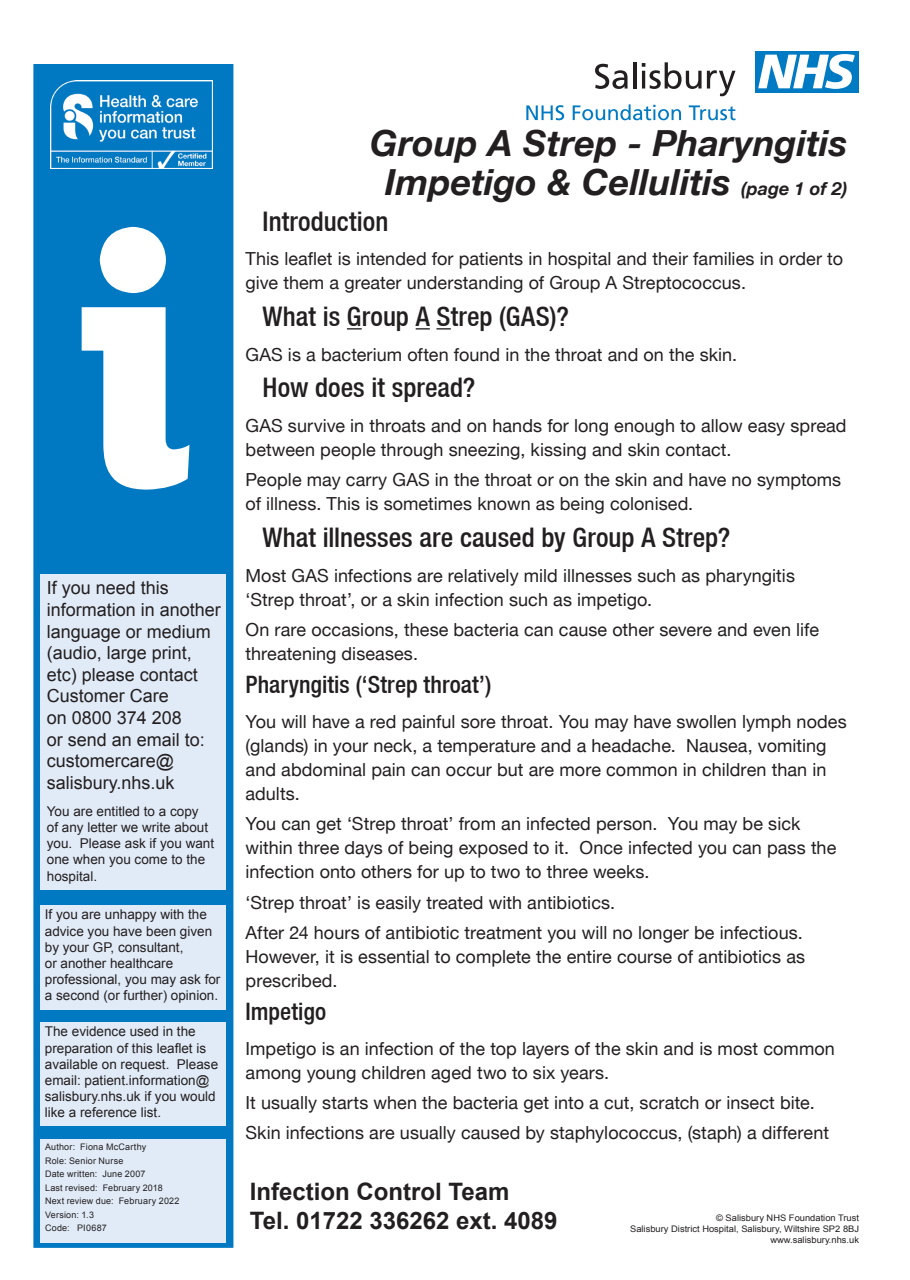
<style>
.page{position:relative;width:910px;height:1280px;background:#fff}
.page>*{position:absolute;margin:0;border:0;box-sizing:border-box;transform-origin:0 0}
.t1{font:370.5px "FS Lola Extra Bold Regular";color:#fff}
.t2{font:italic 700 36px/39px "Helvetica Neue LT";color:#231f20;text-align:center}
.t3{font:500 condensed 27px "Helvetica Neue LT";color:#231f20}
.t4{font:700 24px/28.8px "Arial";color:#231f20}
.t5{font:500 condensed 24px "Helvetica Neue LT";letter-spacing:.005em;color:#231f20}
.t6{font:18px/24px "Helvetica Neue LT";letter-spacing:.005em;color:#231f20}
.t7{font:18px/21.6px "Arial";color:#231f20}
.t8{font:13.5px/16.2px "Arial";color:#231f20}
.t9{font:9px/13.5px "Arial";letter-spacing:.005em;color:#231f20}
.t10{font:9px/10.8px "Arial";letter-spacing:.005em;color:#231f20;text-align:right;scale:1.04 1}
.s1{font-size:18px}
</style>
<div class="page">
<div style="left:33px;top:63px;width:201px;height:1185px;background:#0079c2"></div>
<div style="left:32px;top:63px;width:203px;height:1186px;border:2px solid #fff"></div>
<div style="left:41px;top:574px;width:185px;height:316px;background:#e1ebf7"></div>
<div style="left:41px;top:1022px;width:185px;height:103px;background:#e1ebf7"></div>
<div style="left:41px;top:1139px;width:185px;height:103px;background:#e1ebf7"></div>
<svg style="left:595px;top:64px;width:33px;height:25px"></svg>
<hr style="left:633px;top:62px;width:3px;height:27px;background:#231f20">
<svg style="left:642px;top:62px;width:93px;height:34px"></svg>
<div style="left:755px;top:51px;width:104px;height:41px;background:#007ac2"></div>
<svg style="left:758px;top:54px;width:97px;height:35px"></svg>
<svg style="left:526px;top:105px;width:38px;height:15px"></svg>
<svg style="left:573px;top:104px;width:108px;height:16px"></svg>
<svg style="left:689px;top:105px;width:46px;height:15px"></svg>
<div style="left:41px;top:905px;width:185px;height:105px;background:#e1ebf7"></div>
<img style="left:50px;top:81px;width:163px;height:87px">
<svg style="left:347px;top:328px;width:15px;height:1px"></svg>
<svg style="left:416px;top:328px;width:14px;height:1px"></svg>
<svg style="left:436px;top:328px;width:15px;height:1px"></svg>
<h1 class="t1" style="left:74px;top:168px;width:126px">i</h1>
<p class="t7" style="left:47px;top:577px;width:176px">If you need this information in another language or medium (audio, large print, etc) please contact<br>Customer Care<br>on 0800 374 208<br>or send an email to: customercare@ salisbury.nhs.uk</p>
<p class="t8" style="left:47px;top:803px;width:169px">You are entitled to a copy<br>of any letter we write about you. Please ask if you want one when you come to the hospital.</p>
<p class="t8" style="left:45px;top:907px;width:177px">If you are unhappy with the advice you have been given by your GP, consultant,<br>or another healthcare professional, you may ask for a second (or further) opinion.</p>
<p class="t8" style="left:45px;top:1024px;width:175px">The evidence used in the preparation of this leaflet is available on request. Please email: patient.information@ salisbury.nhs.uk if you would like a reference list.</p>
<p class="t9" style="left:45px;top:1141px;width:136px">Author: Fiona McCarthy<br>Role: Senior Nurse<br>Date written: June 2007<br>Last revised: February 2018<br>Next review due: February 2022<br>Version: 1.3<br>Code: PI0687</p>
<h2 class="t2" style="left:370px;top:123px;width:479px">Group A Strep - Pharyngitis<br>Impetigo &amp; Cellulitis <span class="s1">(page 1 of 2)</span></h2>
<h3 class="t3" style="left:263px;top:205px;width:127px">Introduction</h3>
<p class="t6" style="left:246px;top:247px;width:599px">This leaflet is intended for patients in hospital and their families in order to give them a greater understanding of Group A Streptococcus.</p>
<h3 class="t3" style="left:263px;top:300px;width:308px">What is Group A Strep (GAS)?</h3>
<p class="t6" style="left:246px;top:342px;width:493px">GAS is a bacterium often found in the throat and on the skin.</p>
<h3 class="t3" style="left:263px;top:372px;width:214px">How does it spread?</h3>
<p class="t6" style="left:246px;top:413px;width:602px">GAS survive in throats and on hands for long enough to allow easy spread between people through sneezing, kissing and skin contact.</p>
<p class="t6" style="left:246px;top:468px;width:597px">People may carry GAS in the throat or on the skin and have no symptoms of illness. This is sometimes known as being colonised.</p>
<h3 class="t3" style="left:263px;top:521px;width:469px">What illnesses are caused by Group A Strep?</h3>
<p class="t6" style="left:246px;top:563px;width:551px">Most GAS infections are relatively mild illnesses such as pharyngitis ‘Strep throat’, or a skin infection such as impetigo.</p>
<p class="t6" style="left:246px;top:617px;width:575px">On rare occasions, these bacteria can cause other severe and even life threatening diseases.</p>
<h3 class="t5" style="left:246px;top:670px;width:247px">Pharyngitis (‘Strep throat’)</h3>
<p class="t6" style="left:246px;top:709px;width:603px">You will have a red painful sore throat. You may have swollen lymph nodes (glands) in your neck, a temperature and a headache. Nausea, vomiting and abdominal pain can occur but are more common in children than in adults.</p>
<p class="t6" style="left:246px;top:811px;width:592px">You can get ‘Strep throat’ from an infected person. You may be sick within three days of being exposed to it. Once infected you can pass the infection onto others for up to two to three weeks.</p>
<p class="t6" style="left:246px;top:887px;width:559px;line-height:30.5px">‘Strep throat’ is easily treated with antibiotics.<br>After 24 hours of antibiotic treatment you will no longer be infectious.</p>
<p class="t6" style="left:246px;top:944px;width:561px">However, it is essential to complete the entire course of antibiotics as prescribed.</p>
<h3 class="t5" style="left:246px;top:997px;width:82px">Impetigo</h3>
<p class="t6" style="left:246px;top:1036px;width:591px">Impetigo is an infection of the top layers of the skin and is most common among young children aged two to six years.</p>
<p class="t6" style="left:246px;top:1087px;width:585px;line-height:30.5px">It usually starts when the bacteria get into a cut, scratch or insect bite.<br>Skin infections are usually caused by staphylococcus, (staph) a different</p>
<h3 class="t4" style="left:250px;top:1178px;width:309px">Infection Control Team<br>Tel. 01722 336262 ext. 4089</h3>
<p class="t10" style="left:630px;top:1213px;width:222px">© Salisbury NHS Foundation Trust<br>Salisbury District Hospital, Salisbury, Wiltshire SP2 8BJ www.salisbury.nhs.uk</p>
</div>
